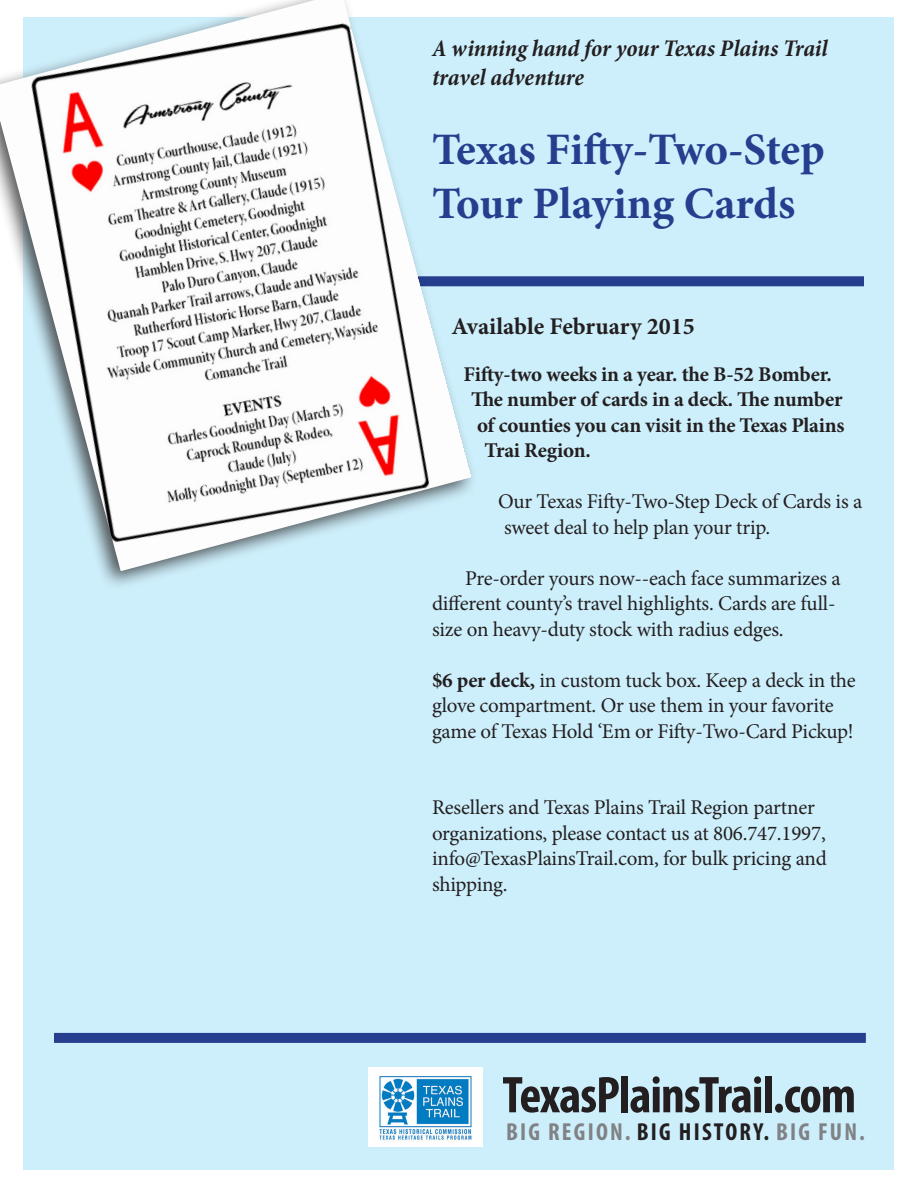
<style>
.page{position:relative;width:918px;height:1188px;background:#fff}
.page>*{position:absolute;margin:0;border:0;box-sizing:border-box;transform-origin:0 0}
.t1{font:700 condensed 52.05px "Myriad Pro";letter-spacing:-.02em;color:#231f20}
.t2{font:700 45px/54px "Minion Pro";letter-spacing:-.005em;color:#253f8e}
.t3{font:700 condensed 24.6px "Myriad Pro";letter-spacing:.09em;color:#808285}
.t4{font:italic 700 condensed 24px/28.8px "Minion Pro";letter-spacing:-.005em;color:#231f20}
.t5{font:700 24px "Minion Pro";color:#231f20}
.t6{font:21px/25.5px "Minion Pro";letter-spacing:-.01em;color:#231f20}
.t7{font:700 21px "Minion Pro";letter-spacing:-.01em;color:#231f20}
.s1{font-weight:700}
.s2{color:#231f20}
</style>
<div class="page">
<div style="left:23px;top:18px;width:870px;height:1152px;background:#cdeffb"></div>
<div style="left:417px;top:276px;width:447px;height:10px;background:#253f8e"></div>
<div style="left:0;top:0;width:479px;height:591px;background:#231f20;opacity:.75"></div>
<img style="left:0;top:0;width:472px;height:571px">
<img style="left:368px;top:1067px;width:115px;height:80px">
<div style="left:54px;top:1033px;width:812px;height:10px;background:#253f8e"></div>
<p class="t4" style="left:432px;top:34px;width:397px">A winning hand for your Texas Plains Trail travel adventure</p>
<p class="t2" style="left:432px;top:123px;width:394px">Texas Fifty-Two-Step<br>Tour Playing Cards</p>
<p class="t5" style="left:452px;top:309px;width:245px">Available February 2015</p>
<p class="t7" style="left:464px;top:359px;width:370px">Fifty-two weeks in a year. the B-52 Bomber.</p>
<p class="t7" style="left:471px;top:385px;width:373px">The number of cards in a deck. The number</p>
<p class="t7" style="left:477px;top:410px;width:369px">of counties you can visit in the Texas Plains</p>
<p class="t7" style="left:484px;top:436px;width:108px">Trai Region.</p>
<p class="t6" style="left:498px;top:489px;width:366px">Our Texas Fifty-Two-Step Deck of Cards is a sweet deal to help plan your trip.</p>
<p class="t6" style="left:432px;top:565px;width:410px;text-indent:33px">Pre-order yours now--each face summarizes a different county’s travel highlights. Cards are full&shy;size on heavy-duty stock with radius edges.</p>
<p class="t6" style="left:432px;top:667px;width:425px"><span class="s1">$6 per deck,</span> in custom tuck box. Keep a deck in the glove compartment. Or use them in your favorite game of Texas Hold ‘Em or Fifty-Two-Card Pickup!</p>
<p class="t6" style="left:432px;top:795px;width:396px">Resellers and Texas Plains Trail Region partner organizations, please contact us at 806.747.1997, info@TexasPlainsTrail.com, for bulk pricing and shipping.</p>
<p class="t1" style="left:502px;top:1062px;width:355px">TexasPlainsTrail.com</p>
<p class="t3" style="left:506px;top:1117px;width:360px">BIG REGION. <span class="s2">BIG HISTORY.</span> BIG FUN.</p>
</div>
